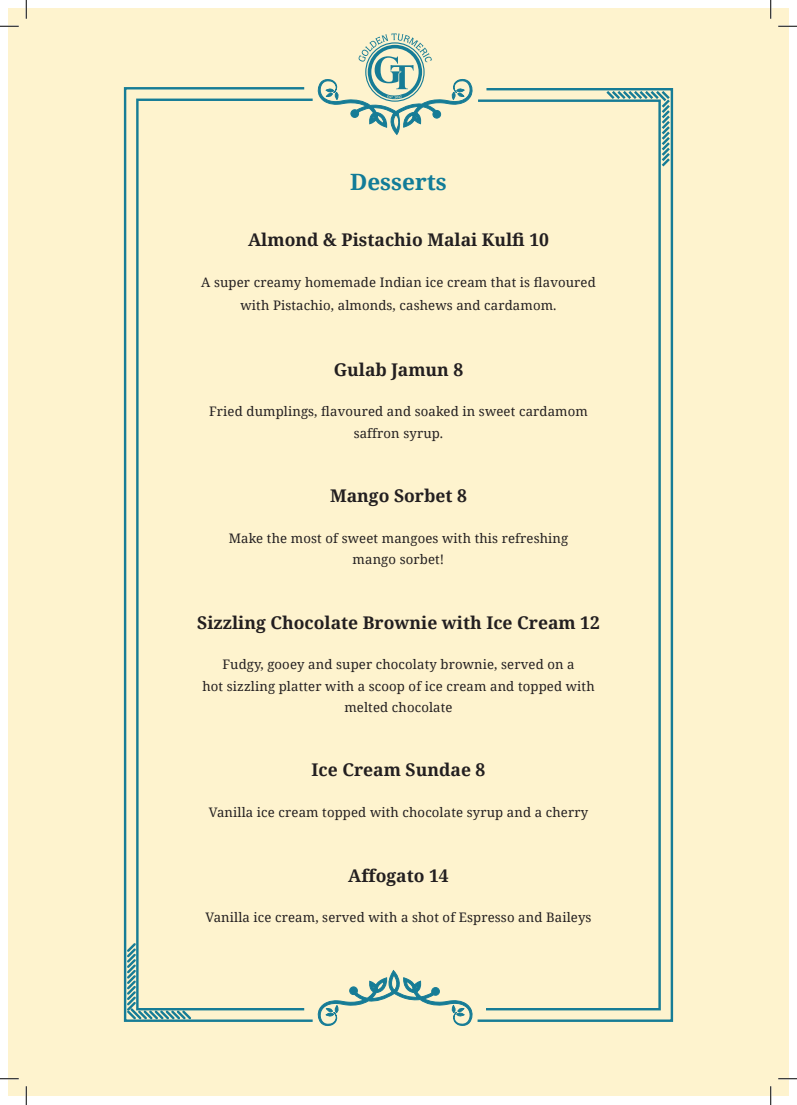
<style>
.page{position:relative;width:797px;height:1105px;background:#fff}
.page>*{position:absolute;margin:0;border:0;box-sizing:border-box;transform-origin:0 0}
.t1{font:700 22.5px "Noto Serif";color:#127c98}
.t2{font:700 17.5px "Noto Serif";color:#231f20}
.t3{font:13.12px/21.2px "Noto Serif";letter-spacing:.01em;color:#231f20;text-align:center}
</style>
<div class="page">
<div style="left:10px;top:9px;width:778px;height:1087px;background:#fef3ce"></div>
<svg style="left:317px;top:969px;width:156px;height:57px"></svg>
<svg style="left:477px;top:88px;width:197px;height:934px"></svg>
<svg style="left:477px;top:98px;width:185px;height:914px"></svg>
<svg style="left:604px;top:88px;width:68px;height:81px"></svg>
<svg style="left:123px;top:87px;width:190px;height:935px"></svg>
<svg style="left:135px;top:97px;width:178px;height:915px"></svg>
<svg style="left:125px;top:941px;width:68px;height:80px"></svg>
<svg style="left:317px;top:33px;width:156px;height:102px"></svg>
<div style="left:9px;top:9px;width:35px;height:1087px;background:#fef3ce"></div>
<svg style="left:0;top:25px;width:19px;height:2px"></svg>
<svg style="left:778px;top:25px;width:19px;height:2px"></svg>
<svg style="left:0;top:1078px;width:19px;height:1px"></svg>
<svg style="left:778px;top:1078px;width:19px;height:1px"></svg>
<svg style="left:25px;top:0;width:2px;height:19px"></svg>
<svg style="left:25px;top:1086px;width:2px;height:19px"></svg>
<svg style="left:770px;top:0;width:1px;height:19px"></svg>
<svg style="left:770px;top:1086px;width:1px;height:19px"></svg>
<p class="t1" style="left:350px;top:166px;width:98px">Desserts</p>
<p class="t2" style="left:248px;top:228px;width:302px">Almond &amp; Pistachio Malai Kulfi 10</p>
<p class="t3" style="left:201px;top:271px;width:396px">A super creamy homemade Indian ice cream that is flavoured</p>
<p class="t3" style="left:240px;top:294px;width:317px">with Pistachio, almonds, cashews and cardamom.</p>
<p class="t2" style="left:334px;top:357px;width:131px">Gulab Jamun 8</p>
<p class="t3" style="left:209px;top:400px;width:380px">Fried dumplings, flavoured and soaked in sweet cardamom</p>
<p class="t3" style="left:354px;top:422px;width:91px">saffron syrup.</p>
<p class="t2" style="left:330px;top:483px;width:138px">Mango Sorbet 8</p>
<p class="t3" style="left:229px;top:527px;width:341px">Make the most of sweet mangoes with this refreshing</p>
<p class="t3" style="left:352px;top:548px;width:93px">mango sorbet!</p>
<p class="t2" style="left:197px;top:610px;width:404px">Sizzling Chocolate Brownie with Ice Cream 12</p>
<p class="t3" style="left:222px;top:653px;width:354px">Fudgy, gooey and super chocolaty brownie, served on a</p>
<p class="t3" style="left:202px;top:675px;width:394px">hot sizzling platter with a scoop of ice cream and topped with melted chocolate</p>
<p class="t2" style="left:311px;top:758px;width:175px">Ice Cream Sundae 8</p>
<p class="t3" style="left:209px;top:801px;width:381px">Vanilla ice cream topped with chocolate syrup and a cherry</p>
<p class="t2" style="left:348px;top:863px;width:102px">Affogato 14</p>
<p class="t3" style="left:205px;top:906px;width:387px">Vanilla ice cream, served with a shot of Espresso and Baileys</p>
</div>
